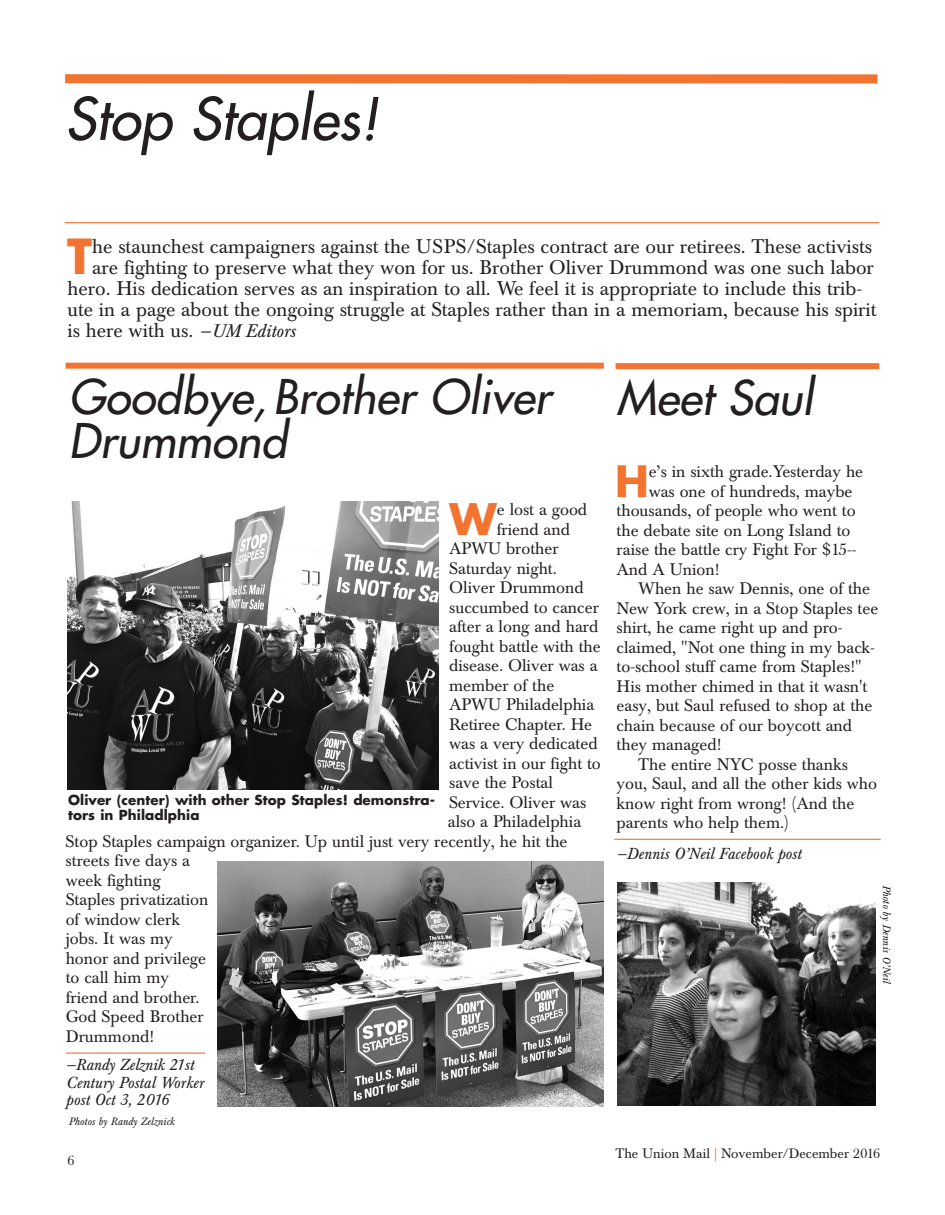
<style>
.page{position:relative;width:945px;height:1215px;background:#fff}
.page>*{position:absolute;margin:0;border:0;box-sizing:border-box;transform-origin:0 0}
.t1{font:italic 57px "Futura";color:#231f20}
.t2{font:700 47.1px "Futura";color:#f37331}
.t3{font:italic 46.5px/43.5px "Futura";color:#231f20}
.t4{font:700 42.3px "Futura";color:#f37331}
.t5{font:700 42.15px "Futura";color:#f37331}
.t6{font:19.5px "Baskerville BE";color:#231f20}
.t7{font:16.5px "Baskerville BE";color:#231f20}
.t8{font:italic 15.75px/17.5px "Baskerville BE";color:#231f20}
.t9{font:700 13.5px/15px "Futura";letter-spacing:.005em;color:#231f20}
.t10{font:13.5px "Baskerville BE";color:#231f20}
.t11{font:italic 10.5px "Baskerville BE";letter-spacing:.01em;color:#231f20}
.s1{font-style:italic;font-size:18px}
.s2{color:#f37331}
</style>
<div class="page">
<div style="left:65px;top:74px;width:813px;height:9px;background:#f37331"></div>
<div style="left:66px;top:363px;width:538px;height:6px;background:#f37331"></div>
<div style="left:616px;top:363px;width:263px;height:6px;background:#f37331"></div>
<img style="left:68px;top:502px;width:371px;height:288px">
<img style="left:217px;top:861px;width:386px;height:246px">
<hr style="left:66px;top:1053px;width:139px;height:1px;background:#f37331">
<hr style="left:614px;top:839px;width:267px;height:1px;background:#f37331">
<img style="left:617px;top:883px;width:258px;height:222px">
<hr style="left:65px;top:222px;width:814px;height:1px;background:#f37331">
<h1 class="t1" style="left:65px;top:90px;width:315px">Stop Staples!</h1>
<h2 class="t2" style="left:67px;top:235px;width:27px">T</h2>
<p class="t6" style="left:92px;top:239px;width:781px">he staunchest campaigners against the USPS/Staples contract are our retirees. These activists</p>
<p class="t6" style="left:92px;top:260px;width:783px">are fighting to preserve what they won for us. Brother Oliver Drummond was one such labor</p>
<p class="t6" style="left:67px;top:281px;width:796px">hero. His dedication serves as an inspiration to all. We feel it is appropriate to include this trib-</p>
<p class="t6" style="left:67px;top:302px;width:811px">ute in a page about the ongoing struggle at Staples rather than in a memoriam, because his spirit</p>
<p class="t6" style="left:67px;top:323px;width:229px">is here with us. <span class="s1">—UM Editors</span></p>
<h3 class="t3" style="left:69px;top:379px;width:484px">Goodbye, Brother Oliver<br>Drummond</h3>
<h3 class="t3" style="left:617px;top:379px;width:198px">Meet Saul</h3>
<h3 class="t4" style="left:450px;top:500px;width:49px">W</h3>
<p class="t7" style="left:497px;top:503px;width:92px">e lost a good</p>
<p class="t7" style="left:497px;top:523px;width:75px">friend and</p>
<p class="t7" style="left:449px;top:542px;width:111px">APWU brother</p>
<p class="t7" style="left:449px;top:562px;width:109px">Saturday night.</p>
<p class="t7" style="left:449px;top:581px;width:136px">Oliver Drummond</p>
<p class="t7" style="left:449px;top:601px;width:151px">succumbed to cancer</p>
<p class="t7" style="left:449px;top:620px;width:151px">after a long and hard</p>
<p class="t7" style="left:449px;top:640px;width:153px">fought battle with the</p>
<p class="t7" style="left:449px;top:659px;width:150px">disease. Oliver was a</p>
<p class="t7" style="left:449px;top:679px;width:107px">member of the</p>
<p class="t7" style="left:449px;top:698px;width:147px">APWU Philadelphia</p>
<p class="t7" style="left:449px;top:718px;width:144px">Retiree Chapter. He</p>
<p class="t7" style="left:449px;top:737px;width:150px">was a very dedicated</p>
<p class="t7" style="left:449px;top:757px;width:153px">activist in our fight to</p>
<p class="t7" style="left:449px;top:776px;width:105px">save the Postal</p>
<p class="t7" style="left:449px;top:796px;width:139px">Service. Oliver was</p>
<p class="t7" style="left:448px;top:815px;width:135px">also a Philadelphia</p>
<p class="t7" style="left:66px;top:835px;width:503px">Stop Staples campaign organizer. Up until just very recently, he hit the</p>
<p class="t7" style="left:66px;top:854px;width:126px">streets five days a</p>
<p class="t7" style="left:66px;top:874px;width:96px">week fighting</p>
<p class="t7" style="left:66px;top:893px;width:144px">Staples privatization</p>
<p class="t7" style="left:66px;top:913px;width:116px">of window clerk</p>
<p class="t7" style="left:66px;top:932px;width:109px">jobs. It was my</p>
<p class="t7" style="left:66px;top:952px;width:142px">honor and privilege</p>
<p class="t7" style="left:66px;top:971px;width:105px">to call him my</p>
<p class="t7" style="left:66px;top:991px;width:135px">friend and brother.</p>
<p class="t7" style="left:66px;top:1010px;width:140px">God Speed Brother</p>
<p class="t7" style="left:66px;top:1030px;width:90px">Drummond!</p>
<p class="t8" style="left:66px;top:1058px;width:140px">—Randy Zelznik 21st<br>Century Postal Worker post Oct 3, 2016</p>
<p class="t9" style="left:68px;top:793px;width:369px">Oliver (center) with other Stop Staples! demonstra&shy;tors in Philadlphia</p>
<p class="t11" style="left:68px;top:1118px;width:107px">Photos by Randy Zelznick</p>
<h3 class="t5" style="left:615px;top:462px;width:35px">H</h3>
<p class="t7" style="left:649px;top:465px;width:216px">e’s in sixth grade.Yesterday he</p>
<p class="t7" style="left:649px;top:485px;width:205px">was one of hundreds, maybe</p>
<p class="t7" style="left:617px;top:504px;width:241px">thousands, of people who went to</p>
<p class="t7" style="left:617px;top:524px;width:235px">the debate site on Long Island to</p>
<p class="t7" style="left:617px;top:543px;width:242px">raise the battle cry Fight For $15--</p>
<p class="t7" style="left:617px;top:563px;width:104px">And A Union!</p>
<p class="t7" style="left:638px;top:582px;width:233px">When he saw Dennis, one of the</p>
<p class="t7" style="left:617px;top:602px;width:263px">New York crew, in a Stop Staples tee</p>
<p class="t7" style="left:617px;top:621px;width:228px">shirt, he came right up and pro-</p>
<p class="t7" style="left:617px;top:641px;width:260px">claimed, "Not one thing in my back-</p>
<p class="t7" style="left:617px;top:660px;width:247px">to-school stuff came from Staples!"</p>
<p class="t7" style="left:617px;top:680px;width:252px">His mother chimed in that it wasn't</p>
<p class="t7" style="left:617px;top:699px;width:257px">easy, but Saul refused to shop at the</p>
<p class="t7" style="left:617px;top:719px;width:237px">chain because of our boycott and</p>
<p class="t7" style="left:617px;top:738px;width:106px">they managed!</p>
<p class="t7" style="left:638px;top:758px;width:211px">The entire NYC posse thanks</p>
<p class="t7" style="left:617px;top:777px;width:262px">you, Saul, and all the other kids who</p>
<p class="t7" style="left:617px;top:797px;width:239px">know right from wrong! (And the</p>
<p class="t7" style="left:617px;top:816px;width:174px">parents who help them.)</p>
<p class="t8" style="left:617px;top:846px;width:186px">—Dennis O’Neil Facebook post</p>
<p class="t11" style="left:891px;top:885px;width:100px;rotate:90deg">Photo by Dennis O’Neil</p>
<p class="t10" style="left:68px;top:1155px;width:9px">6</p>
<p class="t10" style="left:615px;top:1148px;width:266px">The Union Mail <span class="s2">|</span> November/December 2016</p>
</div>
